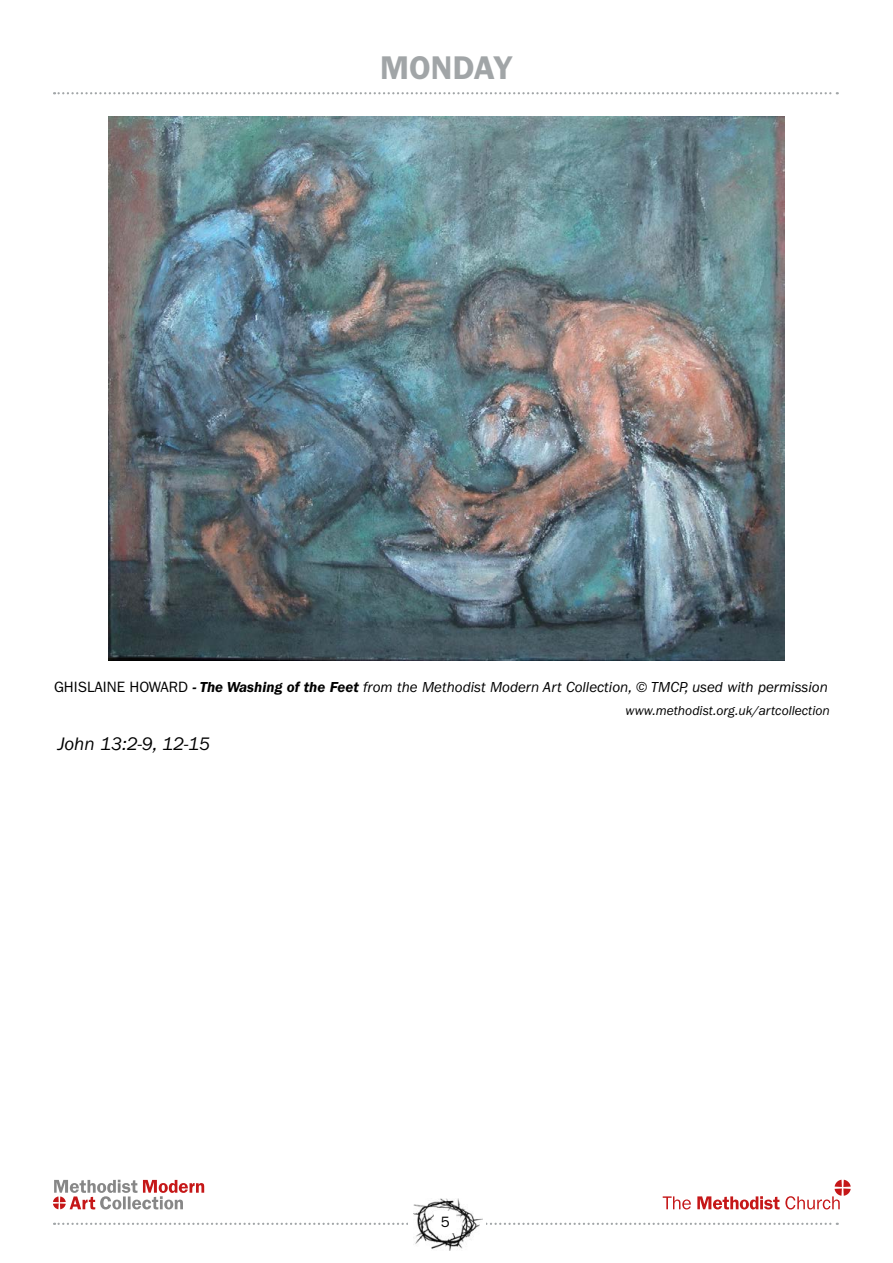
<style>
.page{position:relative;width:893px;height:1263px;background:#fff}
.page>*{position:absolute;margin:0;border:0;box-sizing:border-box;transform-origin:0 0}
.t1{font:600 33px "Franklin Gothic";color:#a1a5a7}
.t2{font:italic 18.75px "Franklin Gothic";color:#000}
.t3{font:italic 15px "Franklin Gothic";color:#000}
.t4{font:15px "Franklin Gothic";color:#000}
.t5{font:italic 13.5px "Franklin Gothic";color:#000}
.s1{font-style:normal}
.s2{font-weight:600}
</style>
<div class="page">
<svg style="left:54px;top:1223px;width:784px;height:2px"></svg>
<svg style="left:53px;top:1180px;width:151px;height:29px"></svg>
<svg style="left:663px;top:1196px;width:28px;height:13px"></svg>
<svg style="left:697px;top:1180px;width:154px;height:29px"></svg>
<div style="left:408px;top:1194px;width:77px;height:59px;background:#fff"></div>
<img style="left:414px;top:1198px;width:69px;height:53px">
<div style="left:435px;top:1211px;width:21px;height:21px;background:#fff"></div>
<img style="left:108px;top:116px;width:677px;height:544px">
<svg style="left:54px;top:92px;width:784px;height:2px"></svg>
<h1 class="t1" style="left:380px;top:48px;width:134px">MONDAY</h1>
<p class="t3" style="left:54px;top:679px;width:775px"><span class="s1">GHISLAINE HOWARD</span> <span class="s2">- The Washing of the Feet</span> from the Methodist Modern Art Collection, © TMCP, used with permission</p>
<p class="t5" style="left:626px;top:702px;width:206px">www.methodist.org.uk/artcollection</p>
<p class="t2" style="left:58px;top:733px;width:154px">John 13:2-9, 12-15</p>
<p class="t4" style="left:441px;top:1213px;width:10px">5</p>
</div>
